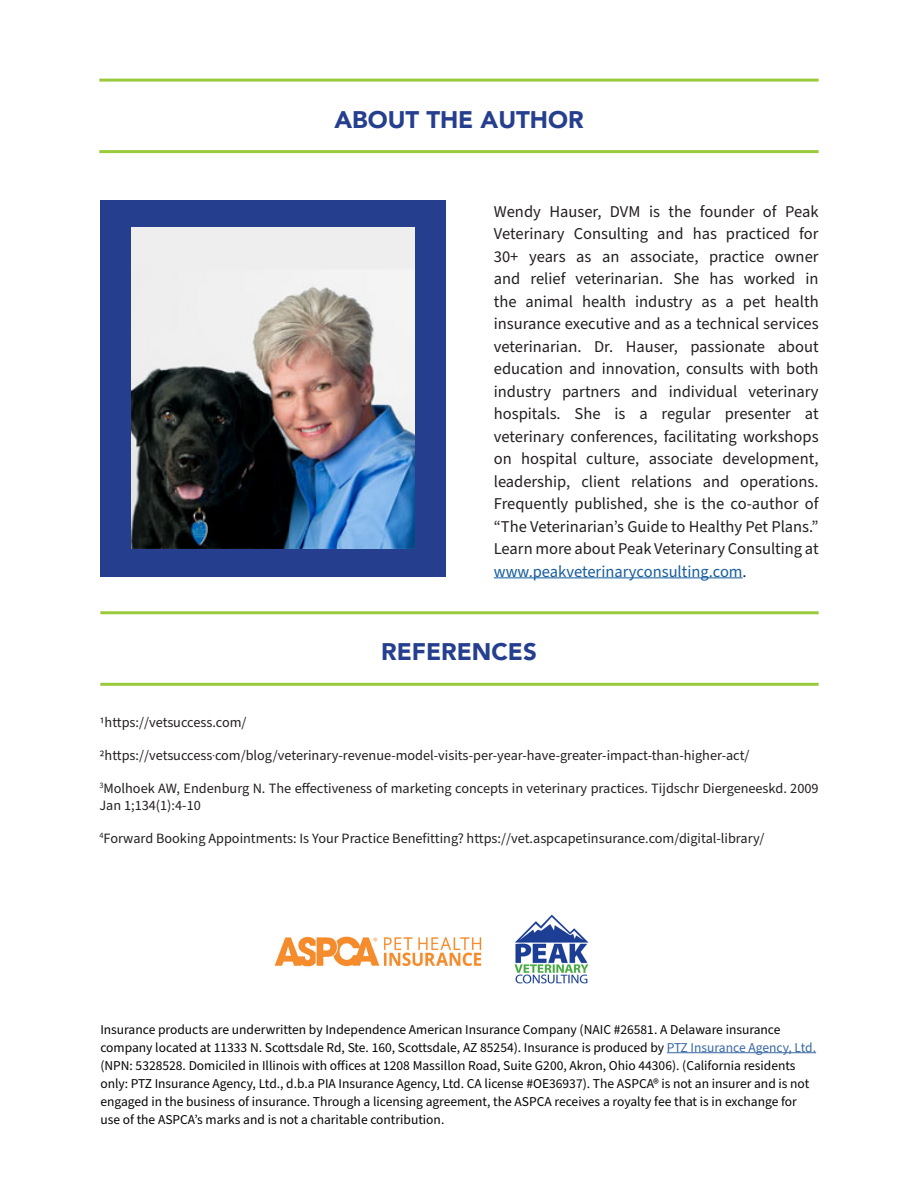
<style>
.page{position:relative;width:918px;height:1188px;background:#fff}
.page>*{position:absolute;margin:0;border:0;box-sizing:border-box;transform-origin:0 0}
.t1{font:900 24px "Avenir";color:#253f8e}
.t2{font:16.5px/22.5px "Source Sans Pro";color:#231f20;text-align:justify}
.t3{font:14.25px/16.5px "Source Sans Pro";color:#231f20}
.t4{font:13.5px/18px "Source Sans Pro";color:#040503}
.s1{color:#175d9e}
.s2{color:#3667a4}
</style>
<div class="page">
<hr style="left:100px;top:611px;width:719px;height:3px;background:#99ca3b">
<hr style="left:100px;top:683px;width:719px;height:3px;background:#99ca3b">
<hr style="left:494px;top:577px;width:249px;height:1px;background:#175d9e">
<div style="left:100px;top:200px;width:346px;height:377px;background:#253f8e"></div>
<hr style="left:99px;top:79px;width:720px;height:3px;background:#99ca3b">
<hr style="left:99px;top:150px;width:720px;height:3px;background:#99ca3b">
<img style="left:131px;top:228px;width:284px;height:321px">
<img style="left:514px;top:914px;width:75px;height:70px">
<img style="left:274px;top:936px;width:208px;height:31px">
<hr style="left:667px;top:1052px;width:149px;height:1px;background:#3667a4">
<p class="t1" style="left:334px;top:99px;width:251px">ABOUT THE AUTHOR</p>
<p class="t2" style="left:494px;top:200px;width:326px">Wendy Hauser, DVM is the founder of Peak Veterinary Consulting and has practiced for 30+ years as an associate, practice owner and relief veterinarian. She has worked in the animal health industry as a pet health insurance executive and as a technical services veterinarian. Dr. Hauser, passionate about education and innovation, consults with both industry partners and individual veterinary hospitals. She is a regular presenter at veterinary conferences, facilitating workshops on hospital culture, associate development, leadership, client relations and operations.<br>Frequently published, she is the co-author of “The Veterinarian’s Guide to Healthy Pet Plans.” Learn more about Peak Veterinary Consulting at <span class="s1">www.peakveterinaryconsulting.com</span>.</p>
<p class="t1" style="left:381px;top:631px;width:157px">REFERENCES</p>
<p class="t3" style="left:99px;top:714px;width:149px">1https://vetsuccess.com/</p>
<p class="t3" style="left:99px;top:747px;width:652px">2https://vetsuccess.com/blog/veterinary-revenue-model-visits-per-year-have-greater-impact-than-higher-act/</p>
<p class="t3" style="left:99px;top:780px;width:721px"><sup>3</sup>Molhoek AW, Endenburg N. The effectiveness of marketing concepts in veterinary practices. Tijdschr Diergeneeskd. 2009<br>Jan 1;134(1):4-10</p>
<p class="t3" style="left:99px;top:830px;width:667px"><sup>4</sup>Forward Booking Appointments: Is Your Practice Benefitting? https://vet.aspcapetinsurance.com/digital-library/</p>
<p class="t4" style="left:100px;top:1021px;width:717px">Insurance products are underwritten by Independence American Insurance Company (NAIC #26581. A Delaware insurance company located at 11333 N. Scottsdale Rd, Ste. 160, Scottsdale, AZ 85254). Insurance is produced by <span class="s2">PTZ Insurance Agency, Ltd. </span>(NPN: 5328528. Domiciled in Illinois with offices at 1208 Massillon Road, Suite G200, Akron, Ohio 44306). (California residents only: PTZ Insurance Agency, Ltd., d.b.a PIA Insurance Agency, Ltd. CA license #OE36937). The ASPCA® is not an insurer and is not engaged in the business of insurance. Through a licensing agreement, the ASPCA receives a royalty fee that is in exchange for use of the ASPCA’s marks and is not a charitable contribution.</p>
</div>
